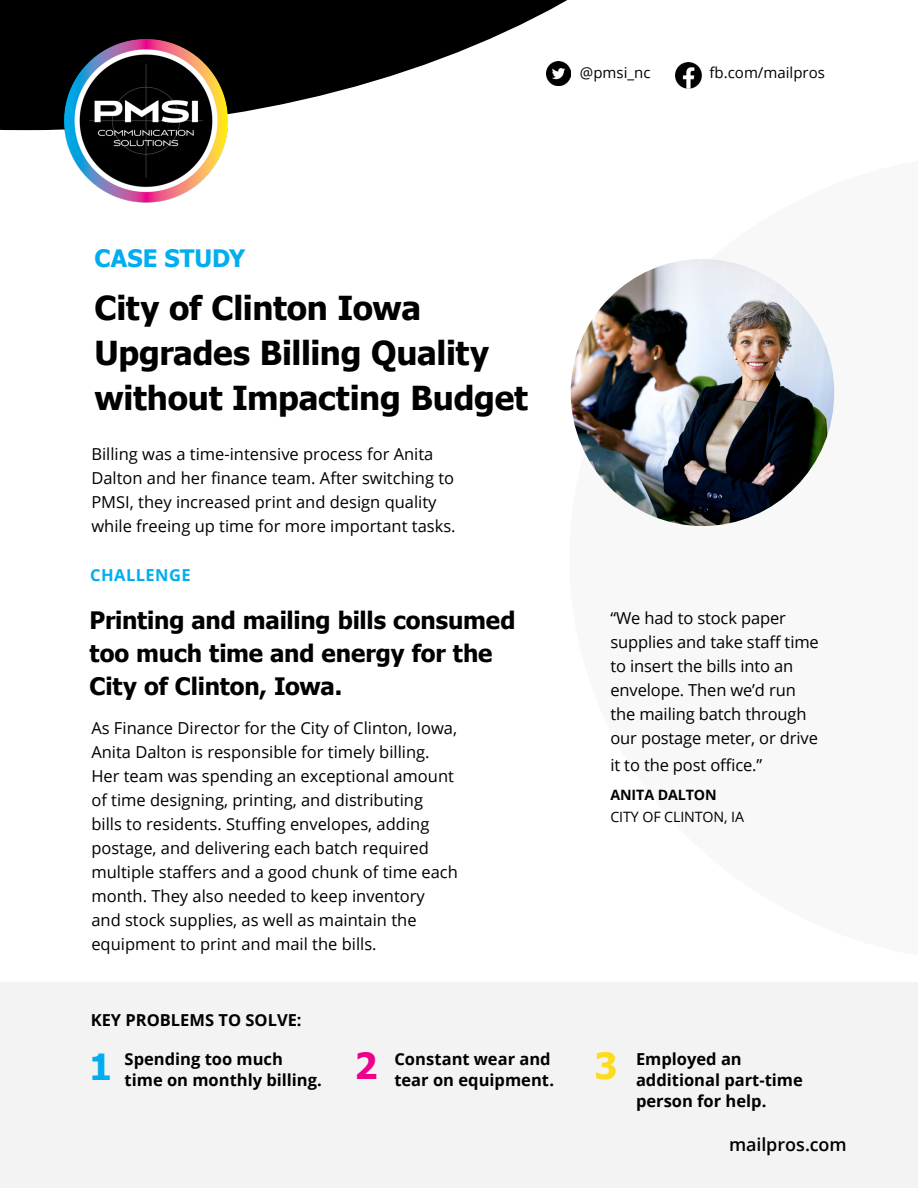
<style>
.page{position:relative;width:918px;height:1188px;background:#fff}
.page>*{position:absolute;margin:0;border:0;box-sizing:border-box;transform-origin:0 0}
.t1{font:700 36px "Tahoma";color:#00aeef}
.t2{font:700 36px "Tahoma";color:#ec008c}
.t3{font:700 36px "Tahoma";color:#fddb1d}
.t4{font:700 33px/45px "Tahoma";letter-spacing:-.01em;color:#000}
.t5{font:700 24px/33px "Tahoma";letter-spacing:-.005em;color:#000}
.t6{font:700 24px "Tahoma";color:#00aeef}
.t7{font:600 18px "Open Sans";letter-spacing:-.005em;color:#000}
.t8{font:16.5px/24px "Open Sans";color:#000}
.t9{font:700 16.5px/21px "Open Sans";color:#000}
.t10{font:700 16.5px "Open Sans";letter-spacing:.025em;color:#00aeef}
.t11{font:15px "Open Sans";color:#000}
.t12{font:14.25px "Open Sans";letter-spacing:-.01em;color:#000}
.t13{font:700 14.25px "Open Sans";letter-spacing:-.01em;color:#000}
</style>
<div class="page">
<svg style="left:0;top:0;width:676px;height:130px;fill:#000"></svg>
<img style="left:56px;top:37px;width:179px;height:166px">
<img style="left:546px;top:61px;width:24px;height:24px">
<img style="left:676px;top:62px;width:26px;height:27px">
<img style="left:571px;top:259px;width:263px;height:267px">
<div style="left:0;top:983px;width:918px;height:205px;background:#f3f3f3"></div>
<p class="t11" style="left:580px;top:63px;width:72px">@pmsi_nc</p>
<p class="t11" style="left:710px;top:63px;width:117px">fb.com/mailpros</p>
<h3 class="t6" style="left:94px;top:241px;width:152px">CASE STUDY</h3>
<h2 class="t4" style="left:94px;top:284px;width:435px">City of Clinton Iowa<br>Upgrades Billing Quality without Impacting Budget</h2>
<p class="t8" style="left:91px;top:442px;width:366px">Billing was a time-intensive process for Anita Dalton and her finance team. After switching to PMSI, they increased print and design quality while freeing up time for more important tasks.</p>
<p class="t10" style="left:90px;top:563px;width:102px">CHALLENGE</p>
<h3 class="t5" style="left:90px;top:603px;width:427px">Printing and mailing bills consumed too much time and energy for the<br>City of Clinton, Iowa.</h3>
<p class="t8" style="left:91px;top:715px;width:368px">As Finance Director for the City of Clinton, Iowa, Anita Dalton is responsible for timely billing.<br>Her team was spending an exceptional amount of time designing, printing, and distributing<br>bills to residents. Stuffing envelopes, adding postage, and delivering each batch required multiple staffers and a good chunk of time each month. They also needed to keep inventory and stock supplies, as well as maintain the equipment to print and mail the bills.</p>
<p class="t9" style="left:91px;top:1009px;width:212px">KEY PROBLEMS TO SOLVE:</p>
<p class="t8" style="left:610px;top:605px;width:210px">“We had to stock paper supplies and take staff time to insert the bills into an envelope. Then we’d run the mailing batch through our postage meter, or drive</p>
<p class="t8" style="left:610px;top:752px;width:153px">it to the post office.”</p>
<p class="t13" style="left:610px;top:785px;width:108px">ANITA DALTON</p>
<p class="t12" style="left:610px;top:808px;width:135px">CITY OF CLINTON, IA</p>
<h1 class="t1" style="left:89px;top:1042px;width:24px">1</h1>
<h1 class="t2" style="left:354px;top:1040px;width:24px">2</h1>
<h1 class="t3" style="left:595px;top:1040px;width:24px">3</h1>
<p class="t9" style="left:125px;top:1048px;width:199px">Spending too much time on monthly billing.</p>
<p class="t9" style="left:636px;top:1048px;width:168px">Employed an additional part-time person for help.</p>
<p class="t9" style="left:394px;top:1048px;width:161px">Constant wear and tear on equipment.</p>
<p class="t7" style="left:729px;top:1132px;width:119px">mailpros.com</p>
</div>
